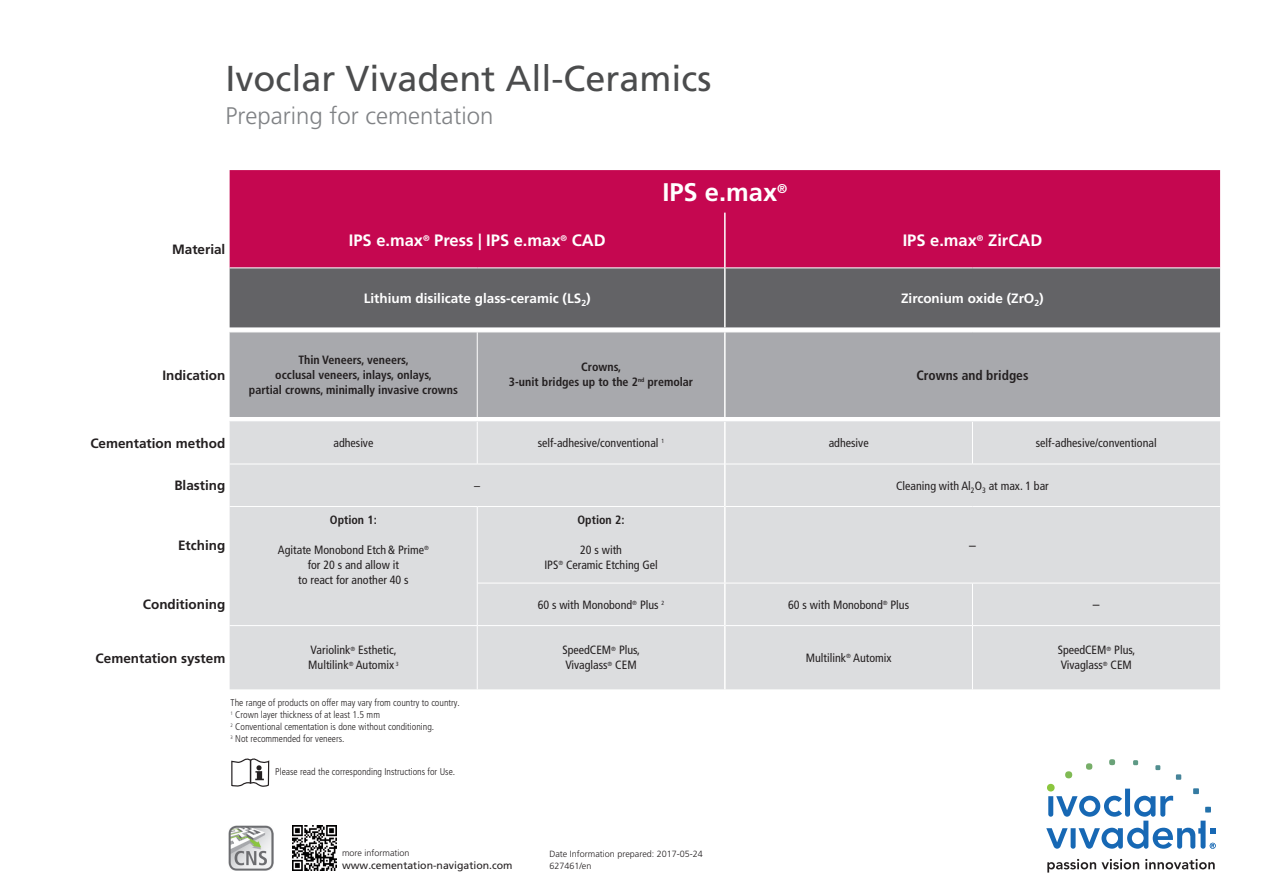
<style>
.page{position:relative;width:1263px;height:893px;background:#fff}
.page>*{position:absolute;margin:0;border:0;box-sizing:border-box;transform-origin:0 0}
.t1{font:36px "Frutiger";color:#4b4c4d}
.t2{font:700 25.5px "Frutiger";color:#fff}
.t3{font:300 24px "Frutiger";color:#808285}
.t4{font:700 16.5px "Frutiger";color:#fff}
.t5{font:700 13.5px "Frutiger";color:#231f20}
.t6{font:700 13.5px "Frutiger";color:#fff}
.t7{font:700 condensed 13.5px "Frutiger";color:#231f20}
.t8{font:condensed 13.5px "Frutiger";color:#231f20}
.t9{font:condensed 12px/15px "Frutiger";color:#231f20}
.t10{font:700 condensed 12px/15px "Frutiger";color:#231f20;text-align:center}
.t11{font:10.5px "Frutiger";color:#231f20}
.t12{font:300 condensed 9.75px/12px "Frutiger";color:#231f20}
.t13{font:300 9px/12px "Frutiger";color:#231f20}
</style>
<div class="page">
<svg style="left:1046px;top:759px;width:170px;height:90px"></svg>
<svg style="left:1047px;top:859px;width:92px;height:14px"></svg>
<svg style="left:1145px;top:859px;width:70px;height:10px"></svg>
<svg style="left:231px;top:758px;width:38px;height:29px"></svg>
<img style="left:228px;top:826px;width:45px;height:44px">
<img style="left:292px;top:825px;width:45px;height:45px">
<div style="left:230px;top:170px;width:990px;height:97px;background:#c50750"></div>
<div style="left:230px;top:268px;width:990px;height:59px;background:#636366"></div>
<div style="left:230px;top:333px;width:990px;height:84px;background:#a8a9ad"></div>
<div style="left:230px;top:422px;width:990px;height:267px;background:#dcdddf"></div>
<hr style="left:230px;top:421px;width:247px;height:1px;background:#e6e7e9">
<hr style="left:477px;top:421px;width:248px;height:1px;background:#e6e7e9">
<hr style="left:725px;top:421px;width:247px;height:1px;background:#e6e7e9">
<hr style="left:972px;top:421px;width:248px;height:1px;background:#e6e7e9">
<hr style="left:230px;top:464px;width:247px;height:1px;background:#fff">
<hr style="left:477px;top:464px;width:247px;height:1px;background:#fff">
<hr style="left:726px;top:464px;width:246px;height:1px;background:#fff">
<hr style="left:972px;top:464px;width:248px;height:1px;background:#fff">
<hr style="left:230px;top:506px;width:247px;height:1px;background:#fff">
<hr style="left:477px;top:506px;width:247px;height:1px;background:#fff">
<hr style="left:726px;top:506px;width:246px;height:1px;background:#fff">
<hr style="left:972px;top:506px;width:248px;height:1px;background:#fff">
<hr style="left:477px;top:626px;width:1px;height:63px;background:#fff">
<hr style="left:230px;top:625px;width:247px;height:1px;background:#fff">
<hr style="left:477px;top:625px;width:247px;height:1px;background:#fff">
<hr style="left:726px;top:625px;width:246px;height:1px;background:#fff">
<hr style="left:972px;top:625px;width:248px;height:1px;background:#fff">
<hr style="left:724px;top:213px;width:2px;height:55px;background:#fff">
<hr style="left:724px;top:268px;width:2px;height:59px;background:#fff">
<hr style="left:724px;top:332px;width:2px;height:85px;background:#fff">
<hr style="left:724px;top:422px;width:2px;height:42px;background:#fff">
<hr style="left:724px;top:464px;width:2px;height:42px;background:#fff">
<hr style="left:724px;top:506px;width:2px;height:77px;background:#fff">
<hr style="left:724px;top:583px;width:2px;height:43px;background:#fff">
<hr style="left:724px;top:626px;width:2px;height:63px;background:#fff">
<hr style="left:725px;top:583px;width:247px;height:1px;background:#fff">
<hr style="left:972px;top:583px;width:248px;height:1px;background:#fff">
<hr style="left:477px;top:332px;width:1px;height:85px;background:#fff">
<hr style="left:477px;top:422px;width:1px;height:42px;background:#fff">
<hr style="left:972px;top:583px;width:1px;height:42px;background:#fff">
<hr style="left:972px;top:626px;width:1px;height:63px;background:#fff">
<hr style="left:478px;top:583px;width:247px;height:1px;background:#fff">
<hr style="left:477px;top:507px;width:1px;height:76px;background:#fff">
<hr style="left:477px;top:583px;width:1px;height:42px;background:#fff">
<hr style="left:972px;top:422px;width:1px;height:42px;background:#fff">
<h1 class="t1" style="left:225px;top:57px;width:488px">Ivoclar Vivadent All-Ceramics</h1>
<h3 class="t3" style="left:225px;top:102px;width:270px">Preparing for cementation</h3>
<p class="t5" style="left:172px;top:241px;width:55px">Material</p>
<p class="t5" style="left:162px;top:367px;width:65px">Indication</p>
<h2 class="t2" style="left:662px;top:177px;width:127px">IPS e.max<sup>®</sup></h2>
<h3 class="t4" style="left:349px;top:231px;width:258px">IPS e.max<sup>®</sup> Press | IPS e.max<sup>®</sup> CAD</h3>
<h3 class="t4" style="left:903px;top:231px;width:141px">IPS e.max<sup>®</sup> ZirCAD</h3>
<p class="t6" style="left:364px;top:290px;width:228px">Lithium disilicate glass-ceramic (LS<sub>2</sub>)</p>
<p class="t6" style="left:901px;top:290px;width:144px">Zirconium oxide (ZrO<sub>2</sub>)</p>
<p class="t10" style="left:249px;top:352px;width:211px">Thin Veneers, veneers,<br>occlusal veneers, inlays, onlays,<br>partial crowns, minimally invasive crowns</p>
<p class="t10" style="left:509px;top:360px;width:186px">Crowns,<br>3-unit bridges up to the 2<sup>nd</sup> premolar</p>
<p class="t7" style="left:916px;top:367px;width:114px">Crowns and bridges</p>
<p class="t5" style="left:90px;top:435px;width:137px">Cementation method</p>
<p class="t9" style="left:333px;top:436px;width:41px">adhesive</p>
<p class="t9" style="left:538px;top:436px;width:128px">self-adhesive/conventional <sup>1</sup></p>
<p class="t9" style="left:829px;top:436px;width:41px">adhesive</p>
<p class="t9" style="left:1036px;top:436px;width:122px">self-adhesive/conventional</p>
<p class="t5" style="left:174px;top:478px;width:53px">Blasting</p>
<p class="t9" style="left:474px;top:478px;width:7px">–</p>
<p class="t9" style="left:896px;top:478px;width:154px">Cleaning with Al<sub>2</sub>O<sub>3</sub> at max. 1 bar</p>
<p class="t5" style="left:178px;top:537px;width:49px">Etching</p>
<p class="t10" style="left:330px;top:512px;width:49px">Option 1:</p>
<p class="t9" style="left:278px;top:542px;width:152px;text-align:center">Agitate Monobond Etch&amp; Prime<sup>® </sup>for 20 s and allow it<br>to react for another 40 s</p>
<p class="t10" style="left:577px;top:512px;width:49px">Option 2:</p>
<p class="t9" style="left:544px;top:542px;width:115px;text-align:center">20 s with<br>IPS<sup>®</sup> Ceramic Etching Gel</p>
<p class="t8" style="left:969px;top:537px;width:8px">–</p>
<p class="t5" style="left:143px;top:597px;width:84px">Conditioning</p>
<p class="t9" style="left:538px;top:597px;width:128px">60 s with Monobond<sup>®</sup> Plus <sup>2</sup></p>
<p class="t9" style="left:788px;top:597px;width:122px">60 s with Monobond<sup>®</sup> Plus</p>
<p class="t8" style="left:1093px;top:597px;width:8px">–</p>
<p class="t5" style="left:96px;top:650px;width:131px">Cementation system</p>
<p class="t9" style="left:308px;top:643px;width:92px">Variolink<sup>®</sup> Esthetic,<br>Multilink<sup>®</sup> Automix <sup>3</sup></p>
<p class="t9" style="left:562px;top:643px;width:79px">SpeedCEM<sup>®</sup> Plus,<br>Vivaglass<sup>®</sup> CEM</p>
<p class="t9" style="left:806px;top:650px;width:87px">Multilink<sup>®</sup> Automix</p>
<p class="t9" style="left:1058px;top:643px;width:79px">SpeedCEM<sup>®</sup> Plus,<br>Vivaglass<sup>®</sup> CEM</p>
<p class="t12" style="left:231px;top:697px;width:231px">The range of products on offer may vary from country to country.<br><sup>1</sup> Crown layer thickness of at least 1.5 mm<br><sup>2</sup> Conventional cementation is done without conditioning.<br><sup>3</sup> Not recommended for veneers.</p>
<p class="t12" style="left:275px;top:765px;width:182px">Please read the corresponding Instructions for Use.</p>
<p class="t13" style="left:342px;top:847px;width:69px">more information</p>
<p class="t11" style="left:342px;top:859px;width:172px">www.cementation-navigation.com</p>
<p class="t13" style="left:549px;top:848px;width:155px">Date Information prepared: 2017-05-24<br>627461/en</p>
</div>
